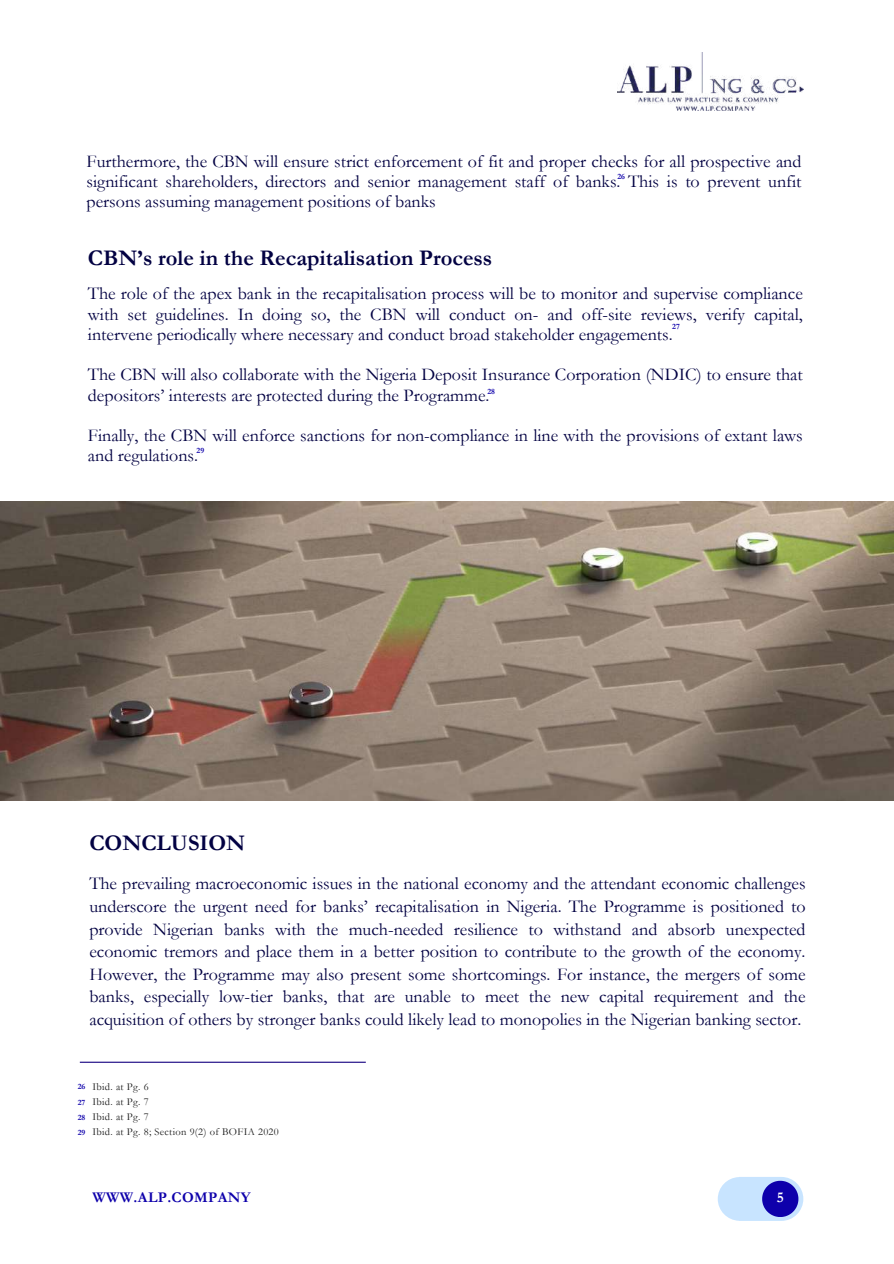
<style>
.page{position:relative;width:894px;height:1264px;background:#fff}
.page>*{position:absolute;margin:0;border:0;box-sizing:border-box;transform-origin:0 0}
.t1{font:700 22.5px "Garamond";color:#020142}
.t2{font:18px/20.2px "Garamond";color:#020142;text-align:justify}
.t3{font:700 15px "Garamond";color:#fff}
.t4{font:700 14.85px "Garamond";letter-spacing:.025em;color:#0e00ab}
.t5{font:10.5px/14.9px "Garamond";letter-spacing:.03em;color:#1a1a1a}
.t6{font:700 8.1px/15.3px "Garamond";color:#0e00ab;text-align:justify}
</style>
<div class="page">
<div style="left:717px;top:1176px;width:86px;height:44px;background:#c8e4ff;border-radius:22px"></div>
<svg style="left:762px;top:1180px;width:36px;height:36px"></svg>
<img style="left:617px;top:52px;width:185px;height:59px">
<img style="left:0;top:501px;width:893px;height:299px">
<hr style="left:80px;top:1061px;width:286px;height:1px;background:#140080">
<p class="t2" style="left:87px;top:151px;width:716px">Furthermore, the CBN will ensure strict enforcement of fit and proper checks for all prospective and significant shareholders, directors and senior management staff of banks. This is to prevent unfit persons assuming management positions of banks</p>
<p class="t6" style="left:617px;top:169px;width:9px">26</p>
<p class="t1" style="left:88px;top:245px;width:405px">CBN’s role in the Recapitalisation Process</p>
<p class="t2" style="left:88px;top:284px;width:716px">The role of the apex bank in the recapitalisation process will be to monitor and supervise compliance with set guidelines. In doing so, the CBN will conduct on- and off-site reviews, verify capital, intervene periodically where necessary and conduct broad stakeholder engagements.</p>
<p class="t2" style="left:88px;top:365px;width:716px">The CBN will also collaborate with the Nigeria Deposit Insurance Corporation (NDIC) to ensure that depositors’ interests are protected during the Programme.</p>
<p class="t2" style="left:88px;top:425px;width:716px">Finally, the CBN will enforce sanctions for non-compliance in line with the provisions of extant laws and regulations.</p>
<p class="t6" style="left:672px;top:319px;width:9px">27</p>
<p class="t6" style="left:487px;top:384px;width:9px">28</p>
<p class="t6" style="left:196px;top:443px;width:9px">29</p>
<p class="t1" style="left:89px;top:830px;width:157px">CONCLUSION</p>
<p class="t2" style="left:89px;top:872px;width:717px;line-height:22.5px">The prevailing macroeconomic issues in the national economy and the attendant economic challenges underscore the urgent need for banks’ recapitalisation in Nigeria. The Programme is positioned to provide Nigerian banks with the much-needed resilience to withstand and absorb unexpected economic tremors and place them in a better position to contribute to the growth of the economy.<br>However, the Programme may also present some shortcomings. For instance, the mergers of some banks, especially low-tier banks, that are unable to meet the new capital requirement and the acquisition of others by stronger banks could likely lead to monopolies in the Nigerian banking sector.</p>
<p class="t5" style="left:92px;top:1079px;width:188px">Ibid. at Pg. 6<br>Ibid. at Pg. 7<br>Ibid. at Pg. 7<br>Ibid. at Pg. 8; Section 9(2) of BOFIA 2020</p>
<p class="t6" style="left:78px;top:1079px;width:9px">26<br>27<br>28<br>29</p>
<p class="t4" style="left:92px;top:1189px;width:159px">WWW.ALP.COMPANY</p>
<p class="t3" style="left:776px;top:1189px;width:9px">5</p>
</div>
